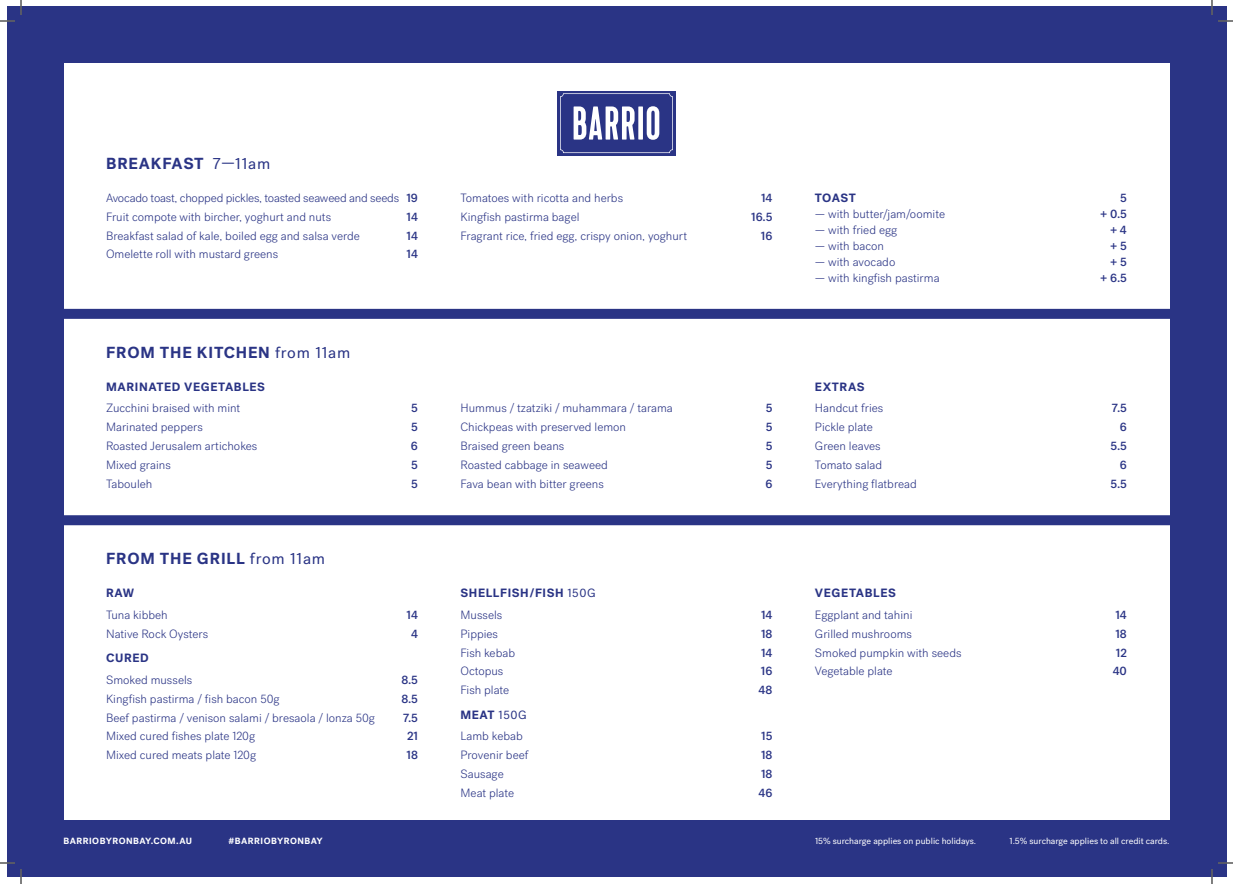
<style>
.page{position:relative;width:1233px;height:884px;background:#fff}
.page>*{position:absolute;margin:0;border:0;box-sizing:border-box;transform-origin:0 0}
.t1{font:700 16px "Post Grotesk";letter-spacing:.05em;color:#2a3485}
.t2{font:300 12px/21.7px "Post Grotesk";color:#2a3485}
.t3{font:500 12px "Post Grotesk";color:#2a3485}
.t4{font:700 12px/21.7px "Post Grotesk";letter-spacing:.05em;color:#2a3485}
.t5{font:9px "Post Grotesk";color:#fff}
.t6{font:700 9px "Post Grotesk";letter-spacing:.05em;color:#fff}
.s1{font-weight:400}
.s2{font-weight:500}
.s3{font-weight:300}
.s4{font-weight:700}
</style>
<div class="page">
<div style="left:7px;top:7px;width:1219px;height:870px;background:#2a3485"></div>
<div style="left:64px;top:64px;width:1105px;height:756px;background:#fff"></div>
<div style="left:557px;top:91px;width:118px;height:65px;background:#2a3485"></div>
<svg style="left:560px;top:93px;width:113px;height:60px"></svg>
<div style="left:48px;top:309px;width:1145px;height:10px;background:#2a3485"></div>
<div style="left:48px;top:515px;width:1145px;height:10px;background:#2a3485"></div>
<svg style="left:1218px;top:20px;width:15px;height:2px"></svg>
<svg style="left:1218px;top:862px;width:15px;height:2px"></svg>
<svg style="left:0;top:0;width:22px;height:22px"></svg>
<svg style="left:0;top:862px;width:22px;height:22px"></svg>
<svg style="left:1211px;top:0;width:1px;height:15px"></svg>
<svg style="left:1211px;top:869px;width:1px;height:15px"></svg>
<h1 class="t1" style="left:106px;top:153px;width:166px">BREAKFAST <span class="s1">7—11am</span></h1>
<p class="t2" style="left:106px;top:189px;width:313px;line-height:18.8px">Avocado toast, chopped pickles, toasted seaweed and seeds <span class="s2">19<br></span>Fruit compote with bircher, yoghurt and nuts</p>
<p class="t3" style="left:406px;top:209px;width:13px">14</p>
<p class="t2" style="left:106px;top:225px;width:255px">Breakfast salad of kale, boiled egg and salsa verde</p>
<p class="t3" style="left:406px;top:228px;width:13px">14</p>
<p class="t2" style="left:106px;top:244px;width:174px">Omelette roll with mustard greens</p>
<p class="t3" style="left:406px;top:247px;width:13px">14</p>
<h1 class="t1" style="left:106px;top:342px;width:246px">FROM THE KITCHEN <span class="s1">from 11am</span></h1>
<p class="t4" style="left:106px;top:376px;width:161px">MARINATED VEGETABLES</p>
<p class="t2" style="left:106px;top:398px;width:136px">Zucchini braised with mint</p>
<p class="t3" style="left:411px;top:401px;width:8px">5</p>
<p class="t2" style="left:106px;top:416px;width:98px">Marinated peppers</p>
<p class="t3" style="left:411px;top:420px;width:8px">5</p>
<p class="t2" style="left:106px;top:435px;width:153px">Roasted Jerusalem artichokes</p>
<p class="t3" style="left:411px;top:439px;width:9px">6</p>
<p class="t2" style="left:106px;top:454px;width:66px">Mixed grains</p>
<p class="t3" style="left:411px;top:458px;width:8px">5</p>
<p class="t2" style="left:106px;top:473px;width:48px">Tabouleh</p>
<p class="t3" style="left:411px;top:476px;width:8px">5</p>
<h1 class="t1" style="left:106px;top:548px;width:221px">FROM THE GRILL <span class="s1">from 11am</span></h1>
<p class="t4" style="left:106px;top:582px;width:30px">RAW</p>
<p class="t2" style="left:106px;top:604px;width:63px">Tuna kibbeh</p>
<p class="t3" style="left:406px;top:607px;width:13px">14</p>
<p class="t2" style="left:106px;top:623px;width:104px">Native Rock Oysters</p>
<p class="t3" style="left:411px;top:626px;width:8px">4</p>
<p class="t4" style="left:106px;top:647px;width:44px">CURED</p>
<p class="t2" style="left:106px;top:669px;width:88px">Smoked mussels</p>
<p class="t3" style="left:401px;top:672px;width:18px">8.5</p>
<p class="t2" style="left:106px;top:688px;width:175px">Kingfish pastirma / fish bacon 50g</p>
<p class="t3" style="left:401px;top:691px;width:18px">8.5</p>
<p class="t2" style="left:106px;top:707px;width:270px">Beef pastirma / venison salami / bresaola / lonza 50g</p>
<p class="t3" style="left:403px;top:710px;width:16px">7.5</p>
<p class="t2" style="left:106px;top:726px;width:151px">Mixed cured fishes plate 120g</p>
<p class="t3" style="left:407px;top:729px;width:12px">21</p>
<p class="t2" style="left:106px;top:744px;width:152px">Mixed cured meats plate 120g</p>
<p class="t3" style="left:406px;top:748px;width:13px">18</p>
<p class="t2" style="left:460px;top:187px;width:164px">Tomatoes with ricotta and herbs</p>
<p class="t3" style="left:761px;top:191px;width:13px">14</p>
<p class="t2" style="left:460px;top:206px;width:120px">Kingfish pastirma bagel</p>
<p class="t3" style="left:751px;top:209px;width:23px">16.5</p>
<p class="t2" style="left:460px;top:225px;width:228px">Fragrant rice, fried egg, crispy onion, yoghurt</p>
<p class="t3" style="left:761px;top:228px;width:13px">16</p>
<p class="t2" style="left:460px;top:398px;width:214px">Hummus / tzatziki / muhammara / tarama</p>
<p class="t3" style="left:765px;top:401px;width:8px">5</p>
<p class="t2" style="left:460px;top:416px;width:167px">Chickpeas with preserved lemon</p>
<p class="t3" style="left:765px;top:420px;width:8px">5</p>
<p class="t2" style="left:460px;top:435px;width:105px">Braised green beans</p>
<p class="t3" style="left:765px;top:439px;width:8px">5</p>
<p class="t2" style="left:460px;top:454px;width:149px">Roasted cabbage in seaweed</p>
<p class="t3" style="left:765px;top:458px;width:8px">5</p>
<p class="t2" style="left:460px;top:473px;width:145px">Fava bean with bitter greens</p>
<p class="t3" style="left:765px;top:476px;width:9px">6</p>
<p class="t4" style="left:460px;top:582px;width:137px">SHELLFISH/FISH <span class="s1">150G<br></span><span class="s3">Mussels</span></p>
<p class="t3" style="left:761px;top:607px;width:13px">14</p>
<p class="t2" style="left:460px;top:623px;width:39px">Pippies</p>
<p class="t3" style="left:761px;top:626px;width:13px">18</p>
<p class="t2" style="left:460px;top:642px;width:56px">Fish kebab</p>
<p class="t3" style="left:761px;top:645px;width:13px">14</p>
<p class="t2" style="left:460px;top:661px;width:44px">Octopus</p>
<p class="t3" style="left:761px;top:664px;width:13px">16</p>
<p class="t2" style="left:460px;top:679px;width:50px">Fish plate</p>
<p class="t3" style="left:758px;top:683px;width:15px">48</p>
<p class="t2" style="left:460px;top:704px;width:68px"><span class="s4">MEAT</span> <span class="s1">150G<br></span>Lamb kebab</p>
<p class="t3" style="left:761px;top:729px;width:13px">15</p>
<p class="t2" style="left:460px;top:744px;width:69px">Provenir beef</p>
<p class="t3" style="left:761px;top:748px;width:13px">18</p>
<p class="t2" style="left:460px;top:763px;width:45px">Sausage</p>
<p class="t3" style="left:761px;top:767px;width:13px">18</p>
<p class="t2" style="left:460px;top:782px;width:55px">Meat plate</p>
<p class="t3" style="left:758px;top:785px;width:15px">46</p>
<p class="t4" style="left:815px;top:187px;width:42px">TOAST</p>
<p class="t3" style="left:1120px;top:191px;width:8px">5</p>
<p class="t2" style="left:815px;top:203px;width:132px">— with butter/jam/oomite</p>
<p class="t3" style="left:1100px;top:207px;width:28px">+ 0.5</p>
<p class="t2" style="left:815px;top:219px;width:84px">— with fried egg</p>
<p class="t3" style="left:1110px;top:223px;width:18px">+ 4</p>
<p class="t2" style="left:815px;top:235px;width:71px">— with bacon</p>
<p class="t3" style="left:1110px;top:239px;width:18px">+ 5</p>
<p class="t2" style="left:815px;top:251px;width:82px">— with avocado</p>
<p class="t3" style="left:1110px;top:255px;width:18px">+ 5</p>
<p class="t2" style="left:815px;top:267px;width:126px">— with kingfish pastirma</p>
<p class="t3" style="left:1100px;top:271px;width:28px">+ 6.5</p>
<p class="t4" style="left:815px;top:376px;width:51px">EXTRAS</p>
<p class="t2" style="left:815px;top:398px;width:70px">Handcut fries</p>
<p class="t3" style="left:1112px;top:401px;width:16px">7.5</p>
<p class="t2" style="left:815px;top:416px;width:59px">Pickle plate</p>
<p class="t3" style="left:1119px;top:420px;width:9px">6</p>
<p class="t2" style="left:815px;top:435px;width:67px">Green leaves</p>
<p class="t3" style="left:1110px;top:439px;width:18px">5.5</p>
<p class="t2" style="left:815px;top:454px;width:69px">Tomato salad</p>
<p class="t3" style="left:1119px;top:458px;width:9px">6</p>
<p class="t2" style="left:815px;top:473px;width:103px">Everything flatbread</p>
<p class="t3" style="left:1110px;top:476px;width:18px">5.5</p>
<p class="t4" style="left:815px;top:582px;width:82px">VEGETABLES</p>
<p class="t2" style="left:815px;top:604px;width:99px">Eggplant and tahini</p>
<p class="t3" style="left:1115px;top:607px;width:13px">14</p>
<p class="t2" style="left:815px;top:623px;width:99px">Grilled mushrooms</p>
<p class="t3" style="left:1115px;top:626px;width:13px">18</p>
<p class="t2" style="left:815px;top:642px;width:148px">Smoked pumpkin with seeds</p>
<p class="t3" style="left:1116px;top:645px;width:12px">12</p>
<p class="t2" style="left:815px;top:661px;width:79px">Vegetable plate</p>
<p class="t3" style="left:1112px;top:664px;width:16px">40</p>
<p class="t6" style="left:64px;top:835px;width:130px">BARRIOBYRONBAY.COM.AU</p>
<p class="t6" style="left:229px;top:835px;width:96px">#BARRIOBYRONBAY</p>
<p class="t5" style="left:815px;top:836px;width:163px">15% surcharge applies on public holidays.</p>
<p class="t5" style="left:1009px;top:836px;width:161px">1.5% surcharge applies to all credit cards.</p>
</div>
